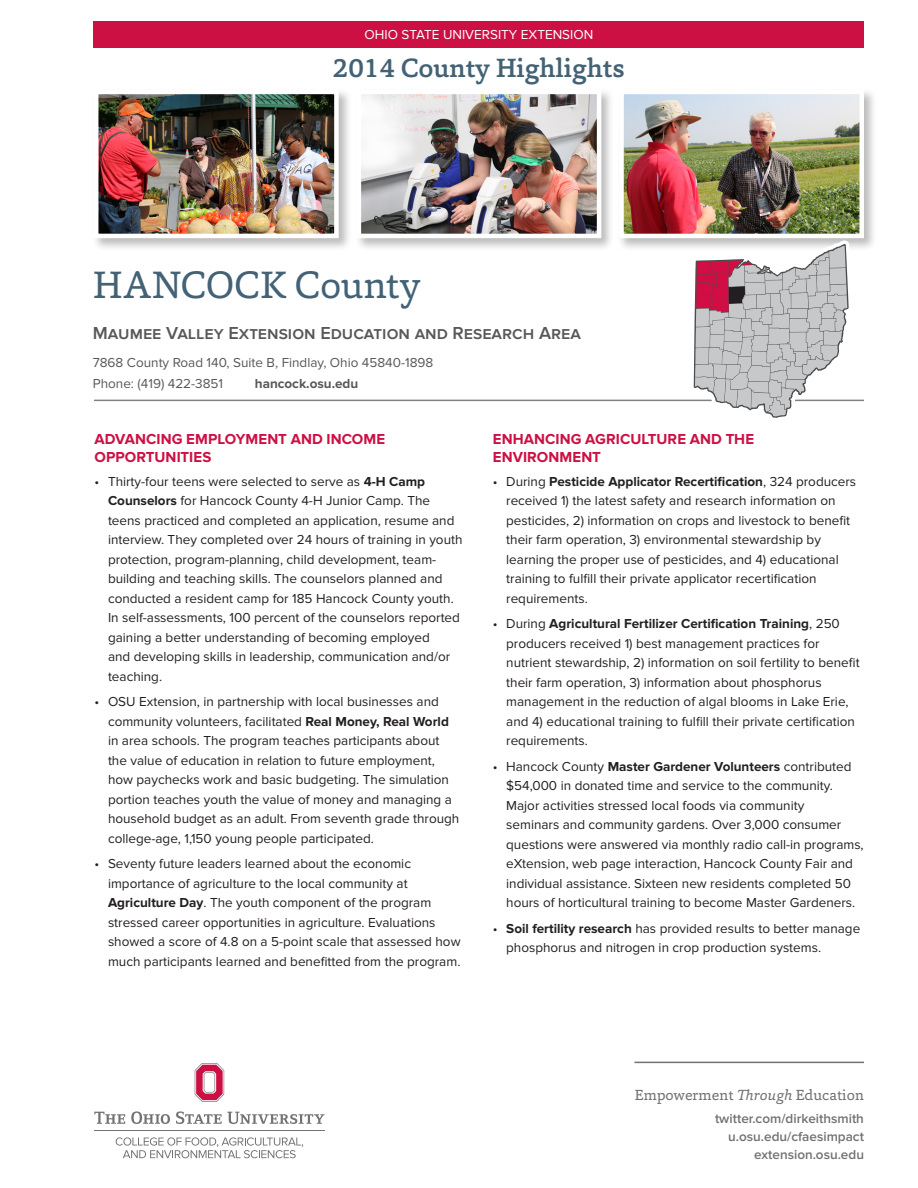
<style>
.page{position:relative;width:918px;height:1188px;background:#fff}
.page>*{position:absolute;margin:0;border:0;box-sizing:border-box;transform-origin:0 0}
.County_name{font:39px "Capita";letter-spacing:-.005em;color:#436276}
.t1{font:500 27px "Capita";color:#436276}
.EERA_name{font:600 18px "Proxima Nova";color:#57585a}
.Section_heads{font:700 15px/18px "Proxima Nova";letter-spacing:.005em;color:#cd1044}
.t2{font:15px "Capita";color:#707171}
.t3{font:13.5px/19.5px "Proxima Nova";color:#231f20}
.Address_name{font:13.5px "Proxima Nova";color:#57585a}
.t4{font:600 13.5px/18px "Proxima Nova";color:#707171;text-align:right}
.t5{font:13.5px "Proxima Nova";color:#fff}
.Address_name-2{font:700 13.5px "Proxima Nova";color:#57585a}
.s1{font-weight:700}
.s2{font-style:italic}
</style>
<div class="page">
<div style="left:94px;top:21px;width:770px;height:27px;background:#cd1044"></div>
<hr style="left:94px;top:400px;width:770px;height:1px;background:#808285">
<svg style="left:116px;top:1137px;width:187px;height:21px"></svg>
<svg style="left:94px;top:1112px;width:31px;height:12px"></svg>
<svg style="left:131px;top:1111px;width:39px;height:13px"></svg>
<svg style="left:176px;top:1111px;width:149px;height:13px"></svg>
<svg style="left:195px;top:1063px;width:29px;height:39px"></svg>
<hr style="left:94px;top:1130px;width:231px;height:1px;background:#717271">
<hr style="left:634px;top:1062px;width:230px;height:1px;background:#717271">
<div style="left:354px;top:87px;width:260px;height:164px;background:#231f20;opacity:.3"></div>
<img style="left:362px;top:95px;width:234px;height:138px">
<div style="left:357px;top:90px;width:244px;height:148px;border:4px solid #fff"></div>
<div style="left:92px;top:87px;width:260px;height:164px;background:#231f20;opacity:.3"></div>
<img style="left:99px;top:95px;width:235px;height:138px">
<div style="left:94px;top:90px;width:245px;height:148px;border:4px solid #fff"></div>
<div style="left:617px;top:87px;width:260px;height:164px;background:#231f20;opacity:.3"></div>
<img style="left:624px;top:95px;width:235px;height:138px">
<div style="left:619px;top:90px;width:245px;height:148px;border:4px solid #fff"></div>
<svg style="left:690px;top:240px;width:162px;height:178px"></svg>
<p class="t5" style="left:365px;top:27px;width:230px">OHIO STATE UNIVERSITY EXTENSION</p>
<h2 class="t1" style="left:333px;top:50px;width:294px">2014 County Highlights</h2>
<p class="County_name" style="left:93px;top:259px;width:329px">HANCOCK County</p>
<p class="EERA_name" style="left:93px;top:323px;width:490px">Maumee Valley Extension Education and Research Area</p>
<p class="Address_name" style="left:93px;top:354px;width:342px">7868 County Road 140, Suite B, Findlay, Ohio 45840-1898</p>
<p class="Address_name" style="left:93px;top:375px;width:132px">Phone: (419) 422-3851</p>
<p class="Address_name-2" style="left:255px;top:375px;width:105px">hancock.osu.edu</p>
<p class="Section_heads" style="left:94px;top:430px;width:292px">ADVANCING EMPLOYMENT AND INCOME<br>OPPORTUNITIES</p>
<p class="t3" style="left:108px;top:472px;width:356px;text-indent:-14px">• Thirty-four teens were selected to serve as <span class="s1">4-H Camp Counselors</span> for Hancock County 4-H Junior Camp. The teens practiced and completed an application, resume and interview. They completed over 24 hours of training in youth protection, program-planning, child development, team&shy;building and teaching skills. The counselors planned and conducted a resident camp for 185 Hancock County youth.<br>In self-assessments, 100 percent of the counselors reported gaining a better understanding of becoming employed<br>and developing skills in leadership, communication and/or teaching.</p>
<p class="t3" style="left:108px;top:692px;width:353px;text-indent:-14px">• OSU Extension, in partnership with local businesses and community volunteers, facilitated <span class="s1">Real Money, Real World </span>in area schools. The program teaches participants about the value of education in relation to future employment, how paychecks work and basic budgeting. The simulation portion teaches youth the value of money and managing a household budget as an adult. From seventh grade through college-age, 1,150 young people participated.</p>
<p class="t3" style="left:108px;top:854px;width:354px;text-indent:-14px">• Seventy future leaders learned about the economic importance of agriculture to the local community at <span class="s1">Agriculture Day</span>. The youth component of the program stressed career opportunities in agriculture. Evaluations showed a score of 4.8 on a 5-point scale that assessed how much participants learned and benefitted from the program.</p>
<p class="Section_heads" style="left:493px;top:430px;width:263px">ENHANCING AGRICULTURE AND THE<br>ENVIRONMENT</p>
<p class="t3" style="left:506px;top:472px;width:352px;text-indent:-14px">• During <span class="s1">Pesticide Applicator Recertification</span>, 324 producers received 1) the latest safety and research information on pesticides, 2) information on crops and livestock to benefit their farm operation, 3) environmental stewardship by learning the proper use of pesticides, and 4) educational training to fulfill their private applicator recertification requirements.</p>
<p class="t3" style="left:506px;top:614px;width:355px;text-indent:-14px">• During <span class="s1">Agricultural Fertilizer Certification Training</span>, 250 producers received 1) best management practices for nutrient stewardship, 2) information on soil fertility to benefit their farm operation, 3) information about phosphorus management in the reduction of algal blooms in Lake Erie, and 4) educational training to fulfill their private certification requirements.</p>
<p class="t3" style="left:506px;top:757px;width:359px;text-indent:-14px">• Hancock County <span class="s1">Master Gardener Volunteers</span> contributed $54,000 in donated time and service to the community.<br>Major activities stressed local foods via community<br>seminars and community gardens. Over 3,000 consumer questions were answered via monthly radio call-in programs, eXtension, web page interaction, Hancock County Fair and individual assistance. Sixteen new residents completed 50 hours of horticultural training to become Master Gardeners.</p>
<p class="t3" style="left:506px;top:919px;width:356px;text-indent:-14px">• <span class="s1">Soil fertility research</span> has provided results to better manage phosphorus and nitrogen in crop production systems.</p>
<p class="t2" style="left:635px;top:1085px;width:231px">Empowerment <span class="s2">Through</span> Education</p>
<p class="t4" style="left:715px;top:1110px;width:150px">twitter.com/dirkeithsmith u.osu.edu/cfaesimpact extension.osu.edu</p>
</div>
